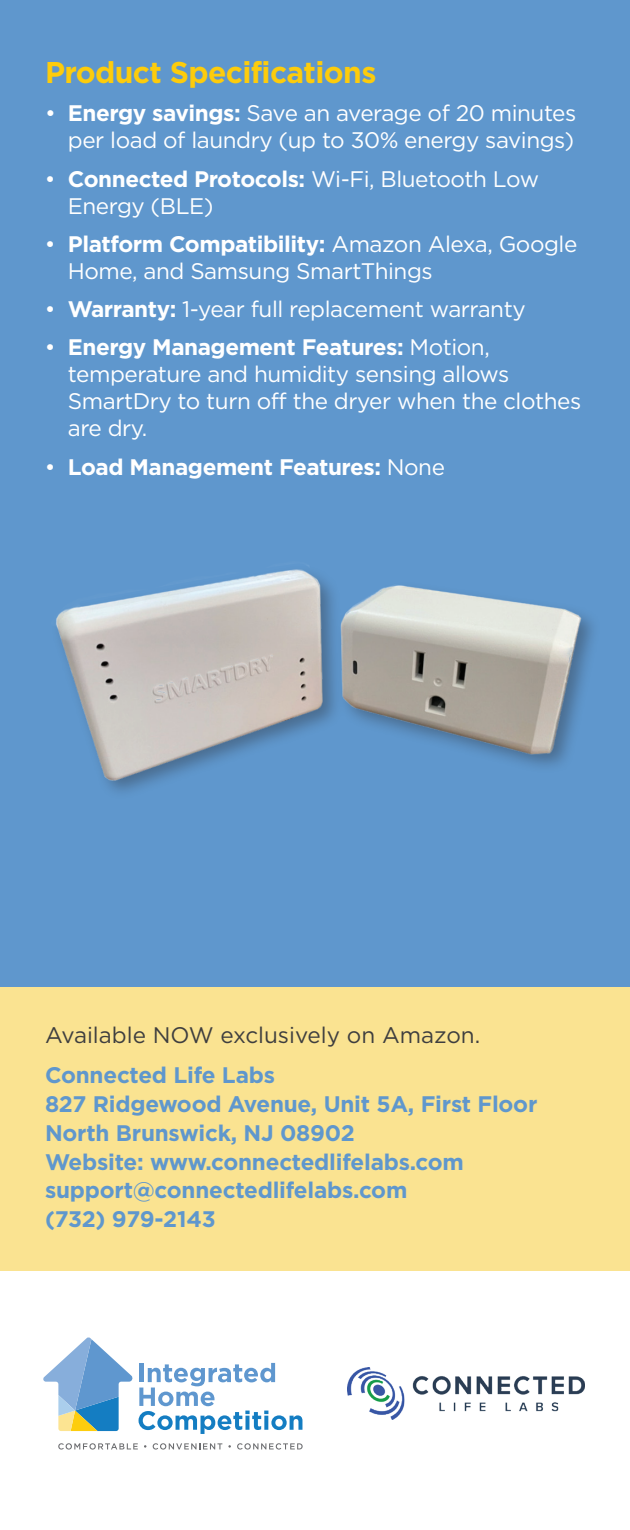
<style>
.page{position:relative;width:630px;height:1530px;background:#fff}
.page>*{position:absolute;margin:0;border:0;box-sizing:border-box;transform-origin:0 0}
.t1{font:700 30px "Gotham";letter-spacing:-.02em;color:#fdcc0c}
.t2{font:22.5px/27px "Gotham";letter-spacing:-.02em;color:#fff}
.t3{font:700 22.5px/28.8px "Gotham";letter-spacing:-.01em;color:#5f97cd}
.t4{font:22.5px "Gotham";color:#3e3e3f}
.t5{font:700 22.5px "Gotham";letter-spacing:-.02em;color:#fff}
.s1{font-weight:700}
.s2{font-weight:400}
</style>
<div class="page">
<div style="left:0;top:986px;width:630px;height:285px;background:#fae391"></div>
<div style="left:0;top:0;width:630px;height:986px;background:#5f97cd"></div>
<svg style="left:58px;top:1443px;width:80px;height:7px"></svg>
<svg style="left:153px;top:1443px;width:69px;height:7px"></svg>
<svg style="left:237px;top:1443px;width:66px;height:7px"></svg>
<svg style="left:43px;top:1337px;width:259px;height:97px"></svg>
<img style="left:56px;top:565px;width:537px;height:227px">
<img style="left:347px;top:1367px;width:237px;height:52px">
<h1 class="t1" style="left:45px;top:55px;width:333px">Product Specifications</h1>
<p class="t2" style="left:45px;top:100px;width:533px;text-align:right">• <span class="s1">Energy savings:</span> Save an average of 20 minutes per load of laundry (up to 30% energy savings)</p>
<p class="t2" style="left:68px;top:165px;width:473px;text-indent:-23px">• <span class="s1">Connected Protocols:</span> Wi-Fi, Bluetooth Low<br>Energy (BLE)</p>
<p class="t2" style="left:68px;top:230px;width:511px;text-indent:-23px">• <span class="s1">Platform Compatibility:</span> Amazon Alexa, Google<br>Home, and Samsung SmartThings</p>
<p class="t2" style="left:45px;top:295px;width:482px">• <span class="s1">Warranty:</span> 1-year full replacement warranty</p>
<p class="t2" style="left:68px;top:334px;width:515px;text-indent:-23px">• <span class="s1">Energy Management Features:</span> Motion, temperature and humidity sensing allows SmartDry to turn off the dryer when the clothes are dry.</p>
<p class="t5" style="left:45px;top:454px;width:402px"><span class="s2">•</span> Load Management Features: <span class="s2">None</span></p>
<p class="t4" style="left:45px;top:1023px;width:437px">Available NOW exclusively on Amazon.</p>
<p class="t3" style="left:45px;top:1061px;width:494px">Connected Life Labs<br>827 Ridgewood Avenue, Unit 5A, First Floor<br>North Brunswick, NJ 08902<br>Website: www.connectedlifelabs.com support@connectedlifelabs.com<br>(732) 979-2143</p>
</div>
